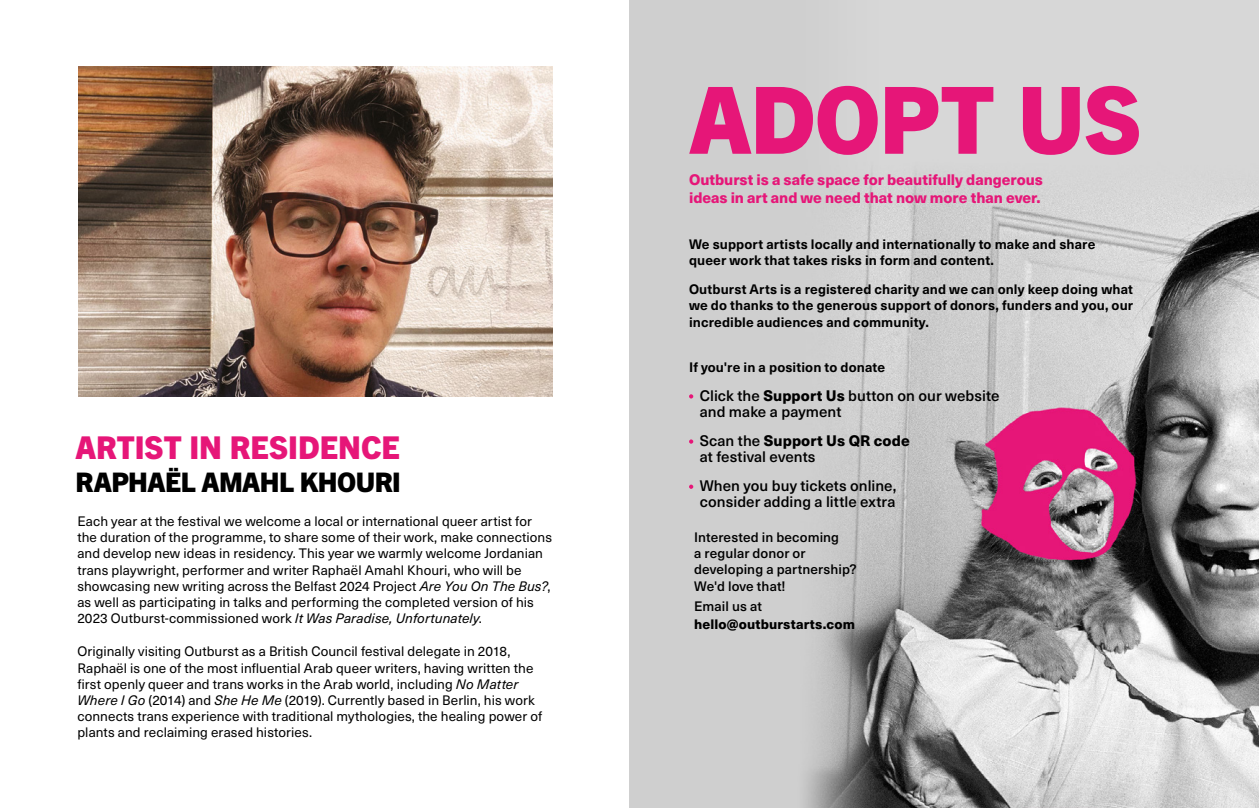
<style>
.page{position:relative;width:1259px;height:808px;background:#fff}
.page>*{position:absolute;margin:0;border:0;box-sizing:border-box;transform-origin:0 0}
.t1{font:800 93px "Trade Gothic Next LT Pro";letter-spacing:-.015em;color:#e61678}
.t2{font:800 31.5px "Trade Gothic Next LT Pro";letter-spacing:-.005em;color:#e61678}
.t3{font:800 27px "Trade Gothic Next LT Pro";letter-spacing:-.02em;color:#000}
.t4{font:500 15px/16.2px "Neue Haas Unica W1 G";letter-spacing:.005em;color:#000}
.t5{font:800 15px/18px "Neue Haas Unica W1 G";letter-spacing:-.005em;color:#e61678}
.t6{font:13.5px/16.2px "Neue Haas Unica W1 G";letter-spacing:.005em;color:#000}
.t7{font:700 13.5px/16.2px "Neue Haas Unica W1 G";letter-spacing:.01em;color:#000}
.t8{font:500 13.5px/16.2px "Neue Haas Unica W1 G";letter-spacing:.005em;color:#000}
.t9{font:800 13.5px "Neue Haas Unica W1 G";letter-spacing:.01em;color:#000}
.s1{font-style:italic}
.s2{font-weight:800}
</style>
<div class="page">
<img style="left:629px;top:0;width:630px;height:808px">
<svg style="left:689px;top:394px;width:4px;height:4px"></svg>
<svg style="left:689px;top:439px;width:4px;height:5px"></svg>
<svg style="left:689px;top:485px;width:4px;height:4px"></svg>
<img style="left:78px;top:67px;width:475px;height:330px">
<h2 class="t2" style="left:75px;top:426px;width:326px">ARTIST IN RESIDENCE</h2>
<h3 class="t3" style="left:75px;top:463px;width:327px">RAPHAËL AMAHL KHOURI</h3>
<p class="t6" style="left:77px;top:512px;width:476px">Each year at the festival we welcome a local or international queer artist for the duration of the programme, to share some of their work, make connections and develop new ideas in residency. This year we warmly welcome Jordanian trans playwright, performer and writer Raphaël Amahl Khouri, who will be showcasing new writing across the Belfast 2024 Project <span class="s1">Are You On The Bus?</span>, as well as participating in talks and performing the completed version of his 2023 Outburst-commissioned work <span class="s1">It Was Paradise, Unfortunately</span>.</p>
<p class="t6" style="left:77px;top:643px;width:466px">Originally visiting Outburst as a British Council festival delegate in 2018, Raphaël is one of the most influential Arab queer writers, having written the first openly queer and trans works in the Arab world, including <span class="s1">No Matter Where I Go</span> (2014) and <span class="s1">She He Me</span> (2019). Currently based in Berlin, his work connects trans experience with traditional mythologies, the healing power of plants and reclaiming erased histories.</p>
<h1 class="t1" style="left:689px;top:55px;width:454px">ADOPT US</h1>
<p class="t5" style="left:689px;top:170px;width:355px">Outburst is a safe space for beautifully dangerous ideas in art and we need that now more than ever.</p>
<p class="t7" style="left:689px;top:235px;width:408px">We support artists locally and internationally to make and share queer work that takes risks in form and content.</p>
<p class="t7" style="left:689px;top:280px;width:445px;text-align:justify">Outburst Arts is a registered charity and we can only keep doing what we do thanks to the generous support of donors, funders and you, our incredible audiences and community.</p>
<p class="t7" style="left:689px;top:358px;width:198px">If you're in a position to donate</p>
<p class="t4" style="left:700px;top:386px;width:301px">Click the <span class="s2">Support Us</span> button on our website and make a payment</p>
<p class="t4" style="left:700px;top:432px;width:212px">Scan the <span class="s2">Support Us QR code </span>at festival events</p>
<p class="t4" style="left:700px;top:477px;width:198px">When you buy tickets online, consider adding a little extra</p>
<p class="t8" style="left:694px;top:528px;width:164px">Interested in becoming<br>a regular donor or developing a partnership?<br>We'd love that!</p>
<p class="t8" style="left:694px;top:598px;width:69px">Email us at</p>
<p class="t9" style="left:694px;top:614px;width:162px">hello@outburstarts.com</p>
</div>
